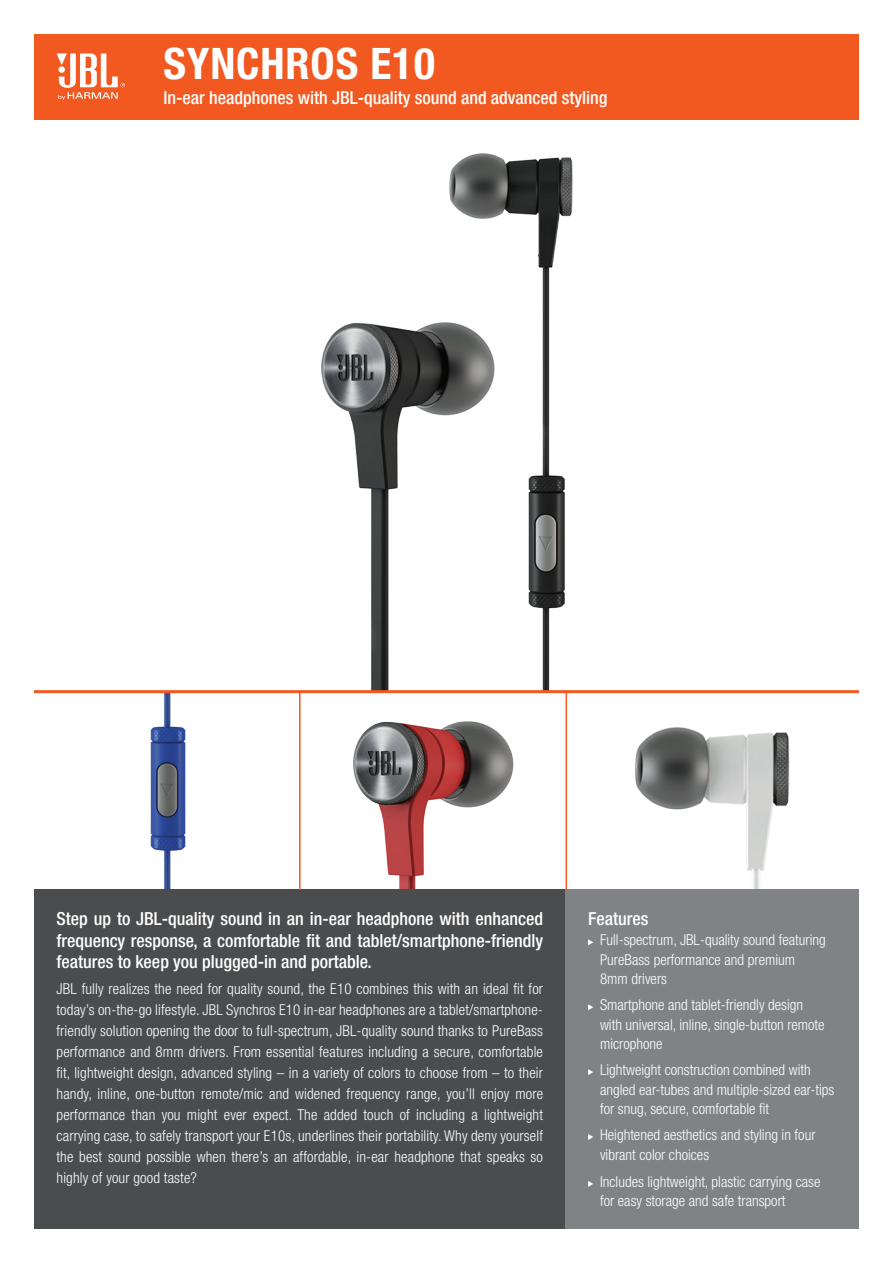
<style>
.page{position:relative;width:893px;height:1263px;background:#fff}
.page>*{position:absolute;margin:0;border:0;box-sizing:border-box;transform-origin:0 0}
.t1{font:700 condensed 43.5px "Helvetica Neue LT Pro";letter-spacing:.02em;color:#fff}
.t2{font:500 condensed 18px/21.6px "Helvetica Neue LT Pro";color:#fff;text-align:justify}
.t3{font:300 condensed 15px/21px "Helvetica Neue LT Pro";color:#fff}
</style>
<div class="page">
<img style="left:633px;top:693px;width:183px;height:197px">
<img style="left:144px;top:693px;width:53px;height:197px">
<img style="left:301px;top:693px;width:242px;height:197px">
<img style="left:34px;top:119px;width:825px;height:571px">
<hr style="left:34px;top:690px;width:825px;height:3px;background:#f15921">
<div style="left:34px;top:890px;width:532px;height:339px;background:#4b4c4d"></div>
<div style="left:566px;top:890px;width:293px;height:339px;background:#808285"></div>
<svg style="left:588px;top:939px;width:5px;height:6px"></svg>
<svg style="left:588px;top:1004px;width:5px;height:6px"></svg>
<svg style="left:588px;top:1069px;width:5px;height:6px"></svg>
<svg style="left:588px;top:1134px;width:5px;height:6px"></svg>
<svg style="left:588px;top:1181px;width:5px;height:6px"></svg>
<div style="left:34px;top:34px;width:825px;height:85px;background:#f15921"></div>
<svg style="left:57px;top:53px;width:68px;height:47px"></svg>
<hr style="left:566px;top:690px;width:1px;height:200px;background:#f15921">
<hr style="left:299px;top:692px;width:2px;height:198px;background:#f15921">
<p class="t1" style="left:163px;top:38px;width:273px">SYNCHROS E10</p>
<p class="t2" style="left:163px;top:87px;width:445px">In-ear headphones with JBL-quality sound and advanced styling</p>
<p class="t2" style="left:57px;top:908px;width:488px">Step up to JBL-quality sound in an in-ear headphone with enhanced frequency response, a comfortable fit and tablet/smartphone-friendly features to keep you plugged-in and portable.</p>
<p class="t3" style="left:57px;top:978px;width:488px;text-align:justify">JBL fully realizes the need for quality sound, the E10 combines this with an ideal fit for today’s on-the-go lifestyle. JBL Synchros E10 in-ear headphones are a tablet/smartphone&shy;friendly solution opening the door to full-spectrum, JBL-quality sound thanks to PureBass performance and 8mm drivers. From essential features including a secure, comfortable fit, lightweight design, advanced styling – in a variety of colors to choose from – to their handy, inline, one-button remote/mic and widened frequency range, you’ll enjoy more performance than you might ever expect. The added touch of including a lightweight carrying case, to safely transport your E10s, underlines their portability. Why deny yourself the best sound possible when there’s an affordable, in-ear headphone that speaks so highly of your good taste?</p>
<p class="t2" style="left:588px;top:908px;width:62px">Features</p>
<p class="t3" style="left:600px;top:930px;width:227px;line-height:19.5px">Full-spectrum, JBL-quality sound featuring<br>PureBass performance and premium<br>8mm drivers</p>
<p class="t3" style="left:600px;top:995px;width:226px;line-height:19.5px">Smartphone and tablet-friendly design with universal, inline, single-button remote microphone</p>
<p class="t3" style="left:600px;top:1060px;width:236px;line-height:19.5px">Lightweight construction combined with angled ear-tubes and multiple-sized ear-tips for snug, secure, comfortable fit</p>
<p class="t3" style="left:600px;top:1125px;width:217px;line-height:19.5px">Heightened aesthetics and styling in four vibrant color choices</p>
<p class="t3" style="left:600px;top:1172px;width:222px;line-height:19.5px">Includes lightweight, plastic carrying case for easy storage and safe transport</p>
</div>
